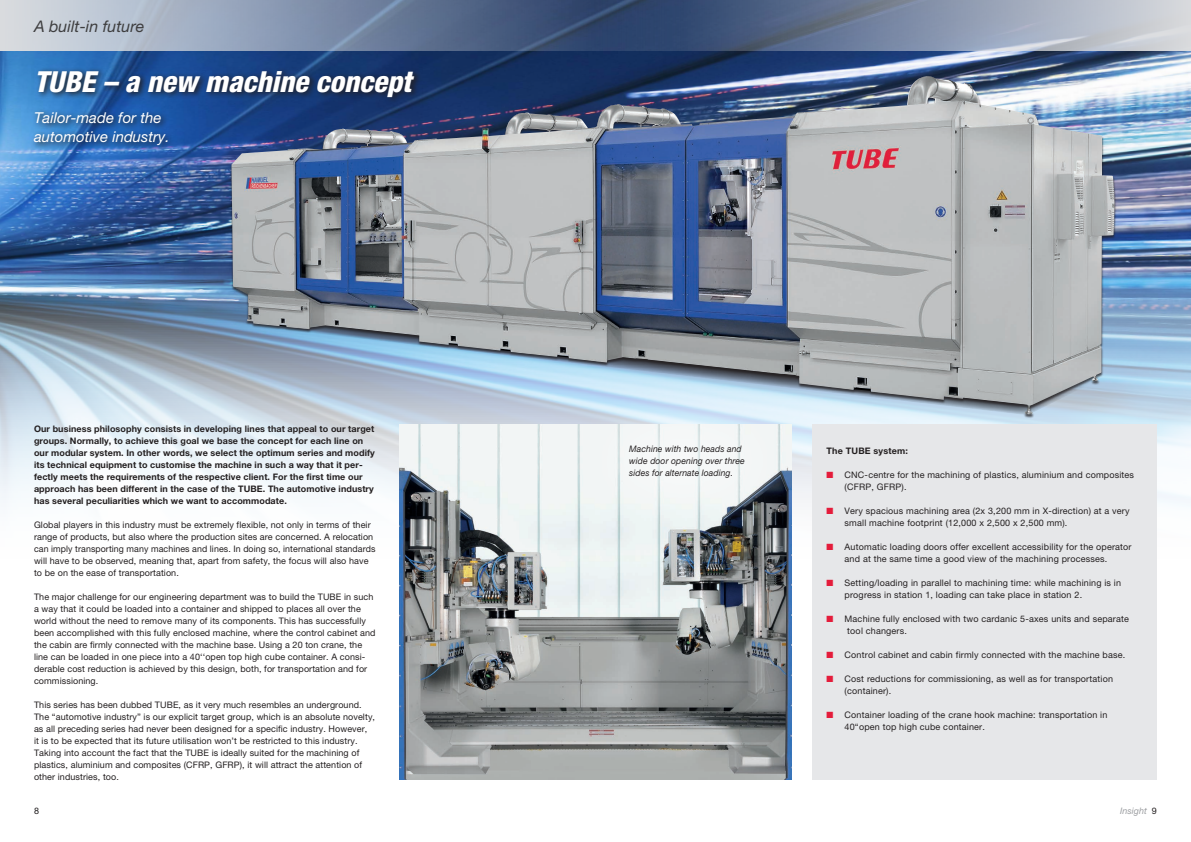
<style>
.page{position:relative;width:1191px;height:842px;background:#fff}
.page>*{position:absolute;margin:0;border:0;box-sizing:border-box;transform-origin:0 0}
.t1{font:italic 800 condensed 29px "Helvetica Neue";color:#fff}
.t2{font:italic 16px "Helvetica Neue";color:#3e3e3f}
.t3{font:italic 15px/19px "Helvetica Neue";color:#fff}
.t4{font:9px/12px "Helvetica Neue";letter-spacing:.01em;color:#231f20}
.t5{font:700 9px/12px "Helvetica Neue";letter-spacing:.01em;color:#231f20}
.t6{font:italic 9px/12px "Helvetica Neue";letter-spacing:.01em;color:#231f20;scale:.96 1}
.t7{font:italic 9px "Helvetica Neue";color:#9d9fa2}
.s1{font-style:normal;color:#231f20}
.s2{color:#e41c3b}
</style>
<div class="page">
<img style="left:0;top:51px;width:1191px;height:543px">
<svg style="left:0;top:0;width:595px;height:51px;background:#8593ac"></svg>
<svg style="left:595px;top:0;width:596px;height:51px;background:#7a87a0"></svg>
<svg style="left:31px;top:67px;width:392px;height:86px;background:#255697"></svg>
<img style="left:231px;top:76px;width:883px;height:339px">
<img style="left:400px;top:424px;width:391px;height:356px">
<div style="left:569px;top:384px;width:234px;height:155px;background:#fff;opacity:.75"></div>
<div style="left:812px;top:424px;width:345px;height:356px;background:#e6e7e9"></div>
<h2 class="t2" style="left:34px;top:17px;width:112px">A built-in future</h2>
<h1 class="t1" style="left:34px;top:63px;width:379px">TUBE – a new machine concept</h1>
<h3 class="t3" style="left:34px;top:107px;width:137px">Tailor-made for the automotive industry.</h3>
<p class="t5" style="left:34px;top:422px;width:342px">Our business philosophy consists in developing lines that appeal to our target groups. Normally, to achieve this goal we base the concept for each line on our modular system. In other words, we select the optimum series and modify its technical equipment to customise the machine in such a way that it per&shy;fectly meets the requirements of the respective client. For the first time our approach has been different in the case of the TUBE. The automotive industry has several peculiarities which we want to accommodate.</p>
<p class="t4" style="left:34px;top:518px;width:343px">Global players in this industry must be extremely flexible, not only in terms of their range of products, but also where the production sites are concerned. A relocation can imply transporting many machines and lines. In doing so, international standards will have to be observed, meaning that, apart from safety, the focus will also have to be on the ease of transportation.</p>
<p class="t4" style="left:34px;top:590px;width:343px">The major challenge for our engineering department was to build the TUBE in such a way that it could be loaded into a container and shipped to places all over the world without the need to remove many of its components. This has successfully been accomplished with this fully enclosed machine, where the control cabinet and the cabin are firmly connected with the machine base. Using a 20 ton crane, the line can be loaded in one piece into a 40‘‘open top high cube container. A consi&shy;derable cost reduction is achieved by this design, both, for transportation and for commissioning.</p>
<p class="t4" style="left:34px;top:698px;width:342px">This series has been dubbed TUBE, as it very much resembles an underground.<br>The “automotive industry” is our explicit target group, which is an absolute novelty, as all preceding series had never been designed for a specific industry. However,<br>it is to be expected that its future utilisation won’t be restricted to this industry.<br>Taking into account the fact that the TUBE is ideally suited for the machining of plastics, aluminium and composites (CFRP, GFRP), it will attract the attention of other industries, too.</p>
<p class="t4" style="left:34px;top:805px;width:7px">8</p>
<p class="t7" style="left:1120px;top:806px;width:38px">Insight <span class="s1">9</span></p>
<p class="t6" style="left:629px;top:443px;width:122px">Machine with two heads and wide door opening over three sides for alternate loading.</p>
<p class="t5" style="left:826px;top:445px;width:83px">The TUBE system:</p>
<p class="t4" style="left:844px;top:469px;width:291px;text-indent:-18px"><span class="s2">■</span> CNC-centre for the machining of plastics, aluminium and composites (CFRP, GFRP).</p>
<p class="t4" style="left:844px;top:505px;width:286px;text-indent:-18px"><span class="s2">■</span> Very spacious machining area (2x 3,200 mm in X-direction) at a very small machine footprint (12,000 x 2,500 x 2,500 mm).</p>
<p class="t4" style="left:844px;top:541px;width:288px;text-indent:-18px"><span class="s2">■</span> Automatic loading doors offer excellent accessibility for the operator and at the same time a good view of the machining processes.</p>
<p class="t4" style="left:844px;top:577px;width:278px;text-indent:-18px"><span class="s2">■</span> Setting/loading in parallel to machining time: while machining is in progress in station 1, loading can take place in station 2.</p>
<p class="t4" style="left:847px;top:613px;width:283px;text-indent:-21px"><span class="s2">■</span> Machine fully enclosed with two cardanic 5-axes units and separate tool changers.</p>
<p class="t4" style="left:826px;top:649px;width:300px"><span class="s2">■</span> Control cabinet and cabin firmly connected with the machine base.</p>
<p class="t4" style="left:844px;top:673px;width:270px;text-indent:-18px"><span class="s2">■</span> Cost reductions for commissioning, as well as for transportation (container).</p>
<p class="t4" style="left:844px;top:709px;width:264px;text-indent:-18px"><span class="s2">■</span> Container loading of the crane hook machine: transportation in<br>40“open top high cube container.</p>
</div>
